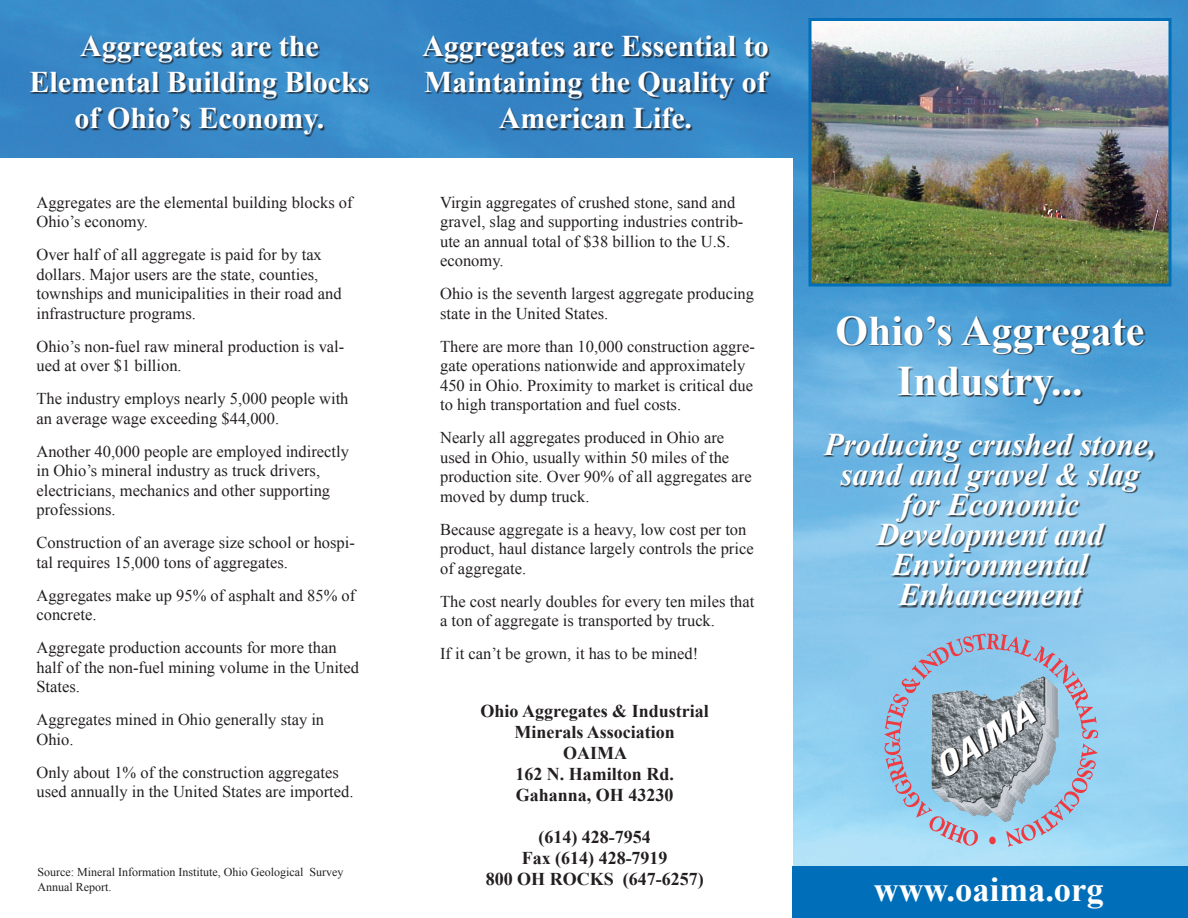
<style>
.page{position:relative;width:1188px;height:918px;background:#fff}
.page>*{position:absolute;margin:0;border:0;box-sizing:border-box;transform-origin:0 0}
.t1{font:700 42px "Times New Roman";color:#fff}
.t2{font:700 34.5px "Times New Roman";color:#fff}
.t3{font:italic 700 31.5px "Times New Roman";color:#fff}
.t4{font:700 30px/36px "Times New Roman";color:#fff;text-align:center}
.t5{font:700 18px "Times New Roman";color:#231f20}
.t6{font:16.5px/19.5px "Times New Roman";color:#231f20}
.t7{font:12px/14.4px "Times New Roman";color:#231f20}
</style>
<div class="page">
<img style="left:0;top:0;width:1188px;height:867px">
<div style="left:0;top:158px;width:792px;height:760px;background:#fff"></div>
<div style="left:792px;top:867px;width:396px;height:51px;background:#006eb8"></div>
<img style="left:812px;top:22px;width:356px;height:260px">
<div style="left:808px;top:18px;width:364px;height:268px;border:3px solid #006eb8"></div>
<div style="left:824px;top:317px;width:332px;height:291px;background:#231f20;opacity:.75"></div>
<div style="left:30px;top:37px;width:340px;height:99px;background:#231f20;opacity:.75"></div>
<div style="left:423px;top:37px;width:348px;height:94px;background:#231f20;opacity:.75"></div>
<svg style="left:884px;top:634px;width:214px;height:213px;background:#9bb6cc"></svg>
<div style="left:989px;top:837px;width:7px;height:7px;background:#ee3a41;border-radius:50%"></div>
<p class="t4" style="left:80px;top:28px;width:240px">Aggregates are the</p>
<p class="t4" style="left:29px;top:64px;width:342px">Elemental Building Blocks</p>
<p class="t4" style="left:75px;top:100px;width:251px">of Ohio’s Economy.</p>
<p class="t6" style="left:36px;top:192px;width:318px">Aggregates are the elemental building blocks of<br>Ohio’s economy.</p>
<p class="t6" style="left:36px;top:245px;width:307px">Over half of all aggregate is paid for by tax dollars. Major users are the state, counties, townships and municipalities in their road and infrastructure programs.</p>
<p class="t6" style="left:36px;top:336px;width:309px">Ohio’s non-fuel raw mineral production is val&shy;ued at over $1 billion.</p>
<p class="t6" style="left:36px;top:389px;width:314px">The industry employs nearly 5,000 people with an average wage exceeding $44,000.</p>
<p class="t6" style="left:36px;top:441px;width:314px">Another 40,000 people are employed indirectly in Ohio’s mineral industry as truck drivers, electricians, mechanics and other supporting professions.</p>
<p class="t6" style="left:36px;top:533px;width:320px">Construction of an average size school or hospi&shy;tal requires 15,000 tons of aggregates.</p>
<p class="t6" style="left:36px;top:585px;width:320px">Aggregates make up 95% of asphalt and 85% of concrete.</p>
<p class="t6" style="left:36px;top:638px;width:324px">Aggregate production accounts for more than half of the non-fuel mining volume in the United<br>States.</p>
<p class="t6" style="left:36px;top:710px;width:289px">Aggregates mined in Ohio generally stay in<br>Ohio.</p>
<p class="t6" style="left:36px;top:762px;width:319px">Only about 1% of the construction aggregates used annually in the United States are imported.</p>
<p class="t7" style="left:38px;top:865px;width:307px">Source: Mineral Information Institute, Ohio Geological Survey<br>Annual Report.</p>
<p class="t4" style="left:422px;top:28px;width:348px">Aggregates are Essential to<br>Maintaining the Quality of<br>American Life.</p>
<p class="t6" style="left:440px;top:192px;width:305px">Virgin aggregates of crushed stone, sand and gravel, slag and supporting industries contrib&shy;ute an annual total of $38 billion to the U.S. economy.</p>
<p class="t6" style="left:440px;top:284px;width:316px">Ohio is the seventh largest aggregate producing state in the United States.</p>
<p class="t6" style="left:440px;top:336px;width:316px">There are more than 10,000 construction aggre&shy;gate operations nationwide and approximately 450 in Ohio. Proximity to market is critical due to high transportation and fuel costs.</p>
<p class="t6" style="left:440px;top:428px;width:313px">Nearly all aggregates produced in Ohio are used in Ohio, usually within 50 miles of the production site. Over 90% of all aggregates are moved by dump truck.</p>
<p class="t6" style="left:440px;top:519px;width:315px">Because aggregate is a heavy, low cost per ton product, haul distance largely controls the price of aggregate.</p>
<p class="t6" style="left:440px;top:591px;width:316px">The cost nearly doubles for every ten miles that a ton of aggregate is transported by truck.</p>
<p class="t6" style="left:440px;top:644px;width:260px">If it can’t be grown, it has to be mined!</p>
<p class="t5" style="left:481px;top:698px;width:230px">Ohio Aggregates &amp; Industrial</p>
<p class="t5" style="left:514px;top:719px;width:162px">Minerals Association</p>
<p class="t5" style="left:563px;top:740px;width:65px">OAIMA</p>
<p class="t5" style="left:515px;top:761px;width:160px">162 N. Hamilton Rd.</p>
<p class="t5" style="left:516px;top:782px;width:159px">Gahanna, OH 43230</p>
<p class="t5" style="left:538px;top:824px;width:114px">(614) 428-7954</p>
<p class="t5" style="left:522px;top:845px;width:147px">Fax (614) 428-7919</p>
<p class="t5" style="left:486px;top:866px;width:219px">800 OH ROCKS (647-6257)</p>
<p class="t1" style="left:835px;top:302px;width:311px">Ohio’s Aggregate</p>
<p class="t1" style="left:897px;top:352px;width:187px">Industry...</p>
<p class="t3" style="left:824px;top:423px;width:333px">Producing crushed stone,</p>
<p class="t3" style="left:840px;top:453px;width:301px">sand and gravel &amp; slag</p>
<p class="t3" style="left:901px;top:483px;width:179px">for Economic</p>
<p class="t3" style="left:877px;top:513px;width:228px">Development and</p>
<p class="t3" style="left:892px;top:543px;width:198px">Environmental</p>
<p class="t3" style="left:899px;top:573px;width:184px">Enhancement</p>
<p class="t2" style="left:874px;top:865px;width:231px">www.oaima.org</p>
</div>
